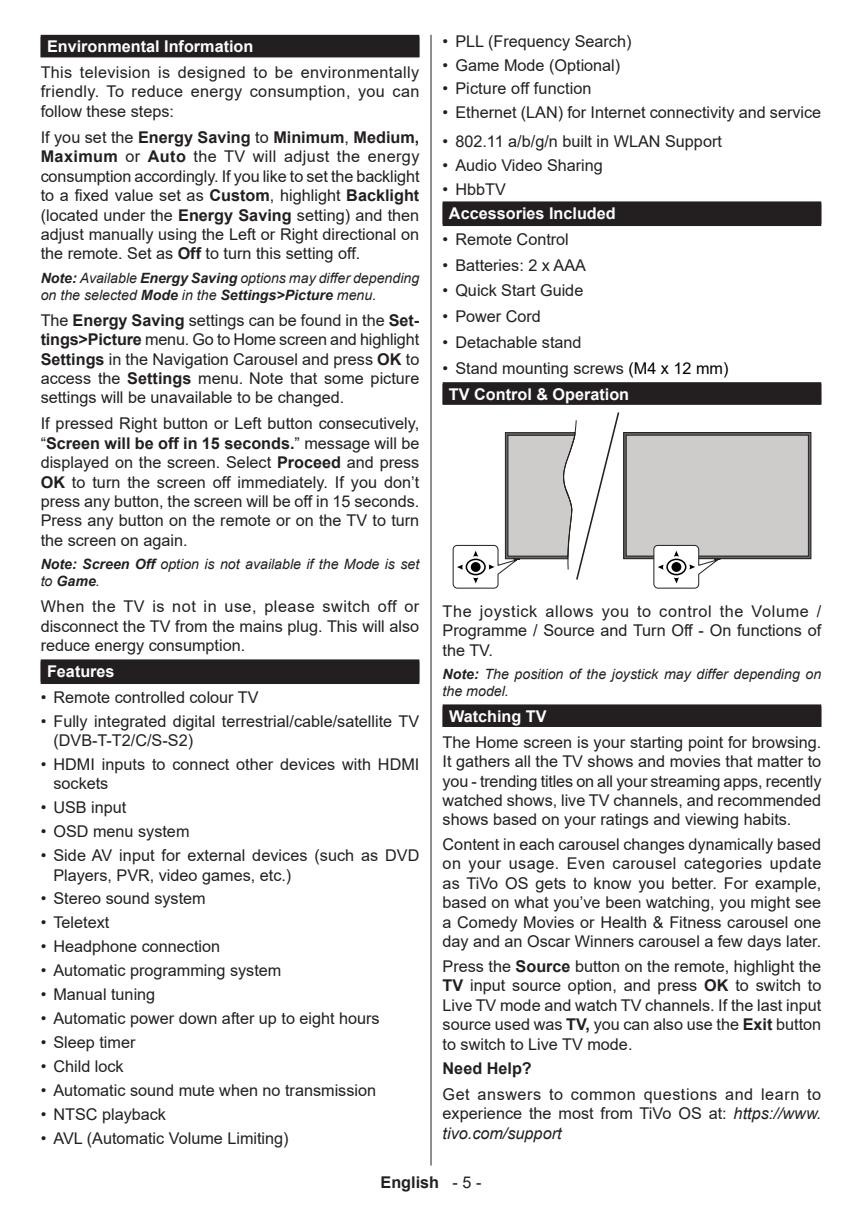
<style>
.page{position:relative;width:862px;height:1212px;background:#fff}
.page>*{position:absolute;margin:0;border:0;box-sizing:border-box;transform-origin:0 0}
.t1{font:16.2px/19.3px "Arial";color:#231f20;text-align:justify}
.t2{font:700 16.2px "Arial";color:#fff}
.t3{font:700 16.2px "Arial";color:#231f20}
.t4{font:italic 14.17px/17.1px "Arial";color:#231f20}
.s1{font-weight:700}
.s2{color:#000}
.s3{font-weight:700;color:#fff}
.s4{font-style:italic}
.s5{font-weight:400}
</style>
<div class="page">
<hr style="left:430px;top:35px;width:1px;height:1130px;background:#231f20">
<div style="left:41px;top:35px;width:378px;height:22px;background:#231f20"></div>
<div style="left:41px;top:659px;width:378px;height:23px;background:#231f20"></div>
<div style="left:41px;top:661px;width:378px;height:23px;background:#231f20"></div>
<div style="left:442px;top:201px;width:378px;height:23px;background:#231f20"></div>
<div style="left:442px;top:204px;width:378px;height:22px;background:#231f20"></div>
<div style="left:442px;top:382px;width:378px;height:23px;background:#231f20"></div>
<div style="left:442px;top:704px;width:378px;height:23px;background:#231f20"></div>
<div style="left:623px;top:432px;width:187px;height:127px;border:1px solid #231f20"></div>
<div style="left:626px;top:435px;width:181px;height:121px;background:#ceccca"></div>
<div style="left:625px;top:435px;width:183px;height:121px;border:1px solid #231f20"></div>
<svg style="left:652px;top:544px;width:69px;height:45px"></svg>
<svg style="left:452px;top:412px;width:168px;height:177px"></svg>
<p class="t2" style="left:47px;top:35px;width:208px">Environmental Information</p>
<p class="t1" style="left:41px;top:63px;width:380px">This television is designed to be environmentally friendly. To reduce energy consumption, you can follow these steps:</p>
<p class="t1" style="left:41px;top:127px;width:380px">If you set the <span class="s1">Energy Saving</span> to <span class="s1">Minimum</span>, <span class="s1">Medium, Maximum</span> or <span class="s1">Auto</span> the TV will adjust the energy consumption accordingly. If you like to set the backlight to a fixed value set as <span class="s1">Custom</span>, highlight <span class="s1">Backlight </span>(located under the <span class="s1">Energy Saving</span> setting) and then adjust manually using the Left or Right directional on the remote. Set as <span class="s1">Off</span> to turn this setting off.</p>
<p class="t4" style="left:41px;top:269px;width:380px"><span class="s1">Note:</span> Available <span class="s1">Energy Saving</span> options may differ depending on the selected <span class="s1">Mode</span> in the <span class="s1">Settings&gt;Picture</span> menu.</p>
<p class="t1" style="left:41px;top:310px;width:380px">The <span class="s1">Energy Saving</span> settings can be found in the <span class="s1">Set&shy;tings&gt;Picture</span> menu. Go to Home screen and highlight <span class="s1">Settings</span> in the Navigation Carousel and press <span class="s1">OK</span> to access the <span class="s1">Settings</span> menu. Note that some picture settings will be unavailable to be changed.</p>
<p class="t1" style="left:41px;top:414px;width:380px">If pressed Right button or Left button consecutively, “<span class="s1">Screen will be off in 15 seconds.</span>” message will be displayed on the screen. Select <span class="s1">Proceed</span> and press <span class="s1">OK</span> to turn the screen off immediately. If you don’t press any button, the screen will be off in 15 seconds.<br>Press any button on the remote or on the TV to turn the screen on again.</p>
<p class="t4" style="left:41px;top:556px;width:380px"><span class="s1">Note: Screen Off</span> option is not available if the Mode is set to <span class="s1">Game</span>.</p>
<p class="t1" style="left:41px;top:597px;width:380px">When the TV is not in use, please switch off or disconnect the TV from the mains plug. This will also reduce energy consumption.</p>
<p class="t2" style="left:47px;top:660px;width:69px">Features</p>
<p class="t1" style="left:41px;top:687px;width:219px">• Remote controlled colour TV</p>
<p class="t1" style="left:53px;top:711px;width:367px;text-indent:-13px">• Fully integrated digital terrestrial/cable/satellite TV (DVB-T-T2/C/S-S2)</p>
<p class="t1" style="left:53px;top:754px;width:367px;text-indent:-13px">• HDMI inputs to connect other devices with HDMI sockets</p>
<p class="t1" style="left:41px;top:798px;width:87px">• USB input</p>
<p class="t1" style="left:41px;top:822px;width:150px">• OSD menu system</p>
<p class="t1" style="left:53px;top:846px;width:367px;text-indent:-13px">• Side AV input for external devices (such as DVD<br>Players, PVR, video games, etc.)</p>
<p class="t1" style="left:41px;top:889px;width:166px">• Stereo sound system</p>
<p class="t1" style="left:41px;top:913px;width:70px">• Teletext</p>
<p class="t1" style="left:41px;top:937px;width:181px">• Headphone connection</p>
<p class="t1" style="left:41px;top:961px;width:242px">• Automatic programming system</p>
<p class="t1" style="left:41px;top:985px;width:116px">• Manual tuning</p>
<p class="t1" style="left:41px;top:1008px;width:340px">• Automatic power down after up to eight hours</p>
<p class="t1" style="left:41px;top:1032px;width:96px">• Sleep timer</p>
<p class="t1" style="left:41px;top:1056px;width:84px">• Child lock</p>
<p class="t1" style="left:41px;top:1080px;width:337px">• Automatic sound mute when no transmission</p>
<p class="t1" style="left:41px;top:1104px;width:127px">• NTSC playback</p>
<p class="t1" style="left:41px;top:1128px;width:249px">• AVL (Automatic Volume Limiting)</p>
<p class="t1" style="left:442px;top:31px;width:190px">• PLL (Frequency Search)</p>
<p class="t1" style="left:442px;top:55px;width:179px">• Game Mode (Optional)</p>
<p class="t1" style="left:442px;top:79px;width:150px">• Picture off function</p>
<p class="t1" style="left:442px;top:103px;width:380px">• Ethernet (LAN) for Internet connectivity and service</p>
<p class="t1" style="left:442px;top:132px;width:280px">• 802.11 a/b/g/n built in WLAN Support</p>
<p class="t1" style="left:442px;top:156px;width:162px">• Audio Video Sharing</p>
<p class="t1" style="left:442px;top:179px;width:65px">• HbbTV</p>
<p class="t2" style="left:448px;top:202px;width:168px">Accessories Included</p>
<p class="t1" style="left:442px;top:229px;width:128px">• Remote Control</p>
<p class="t1" style="left:442px;top:255px;width:145px">• Batteries: 2 x AAA</p>
<p class="t1" style="left:442px;top:281px;width:142px">• Quick Start Guide</p>
<p class="t1" style="left:442px;top:307px;width:100px">• Power Cord</p>
<p class="t1" style="left:442px;top:333px;width:140px">• Detachable stand</p>
<p class="t1" style="left:448px;top:355px;width:281px;line-height:25.9px;text-indent:-6px">• Stand mounting screws <span class="s2">(M4 x 12 mm)<br></span><span class="s3">TV Control &amp; Operation</span></p>
<p class="t1" style="left:442px;top:601px;width:380px">The joystick allows you to control the Volume / Programme / Source and Turn Off - On functions of the TV.</p>
<p class="t4" style="left:442px;top:666px;width:380px"><span class="s1">Note:</span> The position of the joystick may differ depending on the model.</p>
<p class="t2" style="left:448px;top:705px;width:99px">Watching TV</p>
<p class="t1" style="left:442px;top:732px;width:380px">The Home screen is your starting point for browsing.<br>It gathers all the TV shows and movies that matter to you - trending titles on all your streaming apps, recently watched shows, live TV channels, and recommended shows based on your ratings and viewing habits.</p>
<p class="t1" style="left:442px;top:834px;width:380px">Content in each carousel changes dynamically based on your usage. Even carousel categories update as TiVo OS gets to know you better. For example, based on what you’ve been watching, you might see a Comedy Movies or Health &amp; Fitness carousel one day and an Oscar Winners carousel a few days later.</p>
<p class="t1" style="left:442px;top:956px;width:380px">Press the <span class="s1">Source</span> button on the remote, highlight the <span class="s1">TV</span> input source option, and press <span class="s1">OK</span> to switch to Live TV mode and watch TV channels. If the last input source used was <span class="s1">TV,</span> you can also use the <span class="s1">Exit</span> button to switch to Live TV mode.</p>
<p class="t3" style="left:442px;top:1057px;width:91px">Need Help?</p>
<p class="t1" style="left:442px;top:1084px;width:380px">Get answers to common questions and learn to experience the most from TiVo OS at: <span class="s4">https://www. tivo.com/support</span></p>
<p class="t3" style="left:380px;top:1171px;width:102px">English <span class="s5">- 5 -</span></p>
</div>
